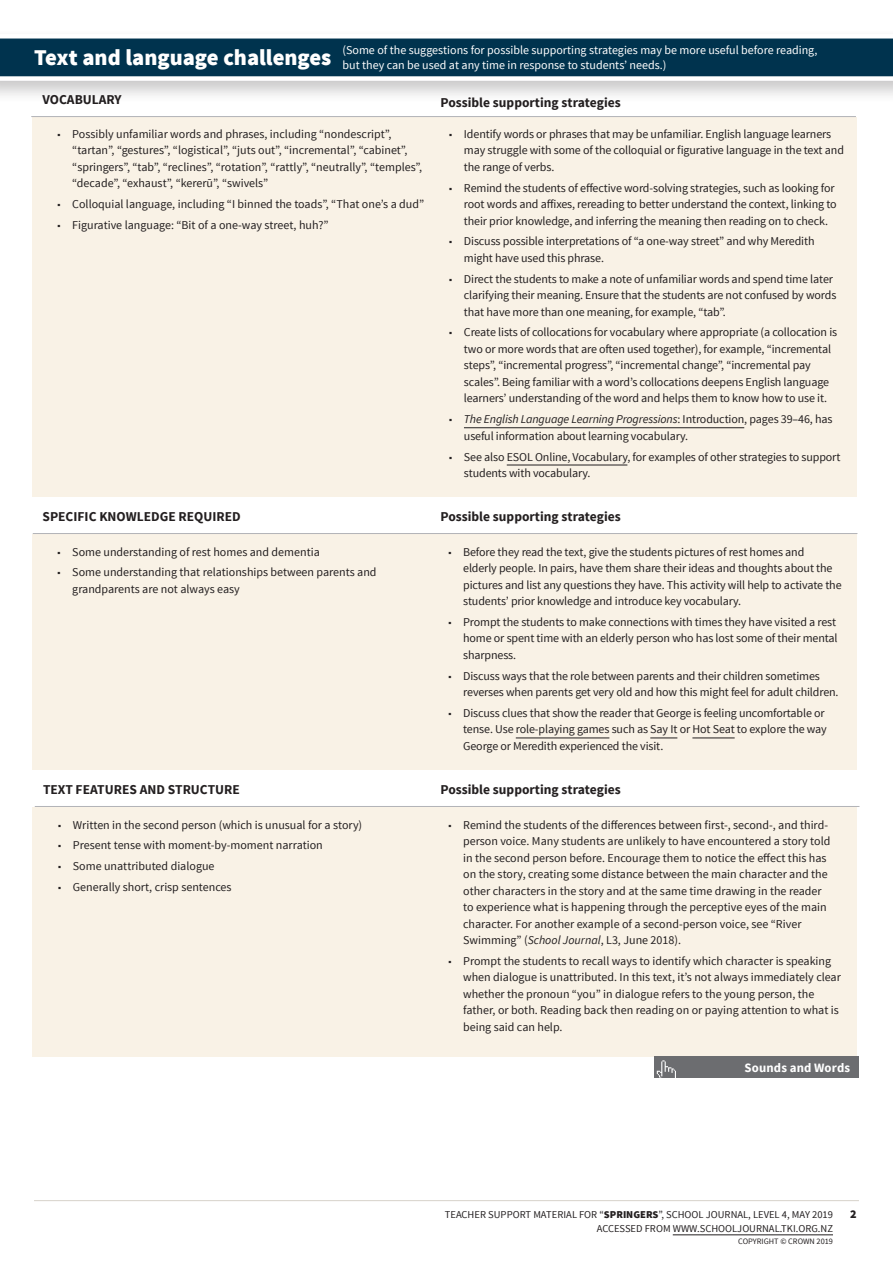
<style>
.page{position:relative;width:893px;height:1263px;background:#fff}
.page>*{position:absolute;margin:0;border:0;box-sizing:border-box;transform-origin:0 0}
.t1{font:900 22.5px "Source Sans Pro";color:#fff}
.t2{font:700 13.5px "Source Sans Pro";color:#231f20}
.t3{font:700 12.75px "Source Sans Pro";letter-spacing:.015em;color:#fff}
.t4{font:12px/16.5px "Source Sans Pro";letter-spacing:-.01em;color:#231f20}
.title_strap_title_4{font:12px/15px "Source Sans Pro";color:#fff}
.t5{font:900 12px "Source Sans Pro";color:#231f20}
.t6{font:10.5px/13.5px "Source Sans Pro";color:#231f20;text-align:right}
.t7{font:8.25px "Source Sans Pro";color:#231f20}
.s1{font-style:italic}
.s2{font-weight:900}
</style>
<div class="page">
<div style="left:32px;top:64px;width:825px;height:993px;background:#f9f2e6"></div>
<div style="left:31px;top:81px;width:827px;height:36px;background:#fff"></div>
<hr style="left:31px;top:116px;width:825px;height:1px;background:#b2b3b7">
<div style="left:33px;top:498px;width:826px;height:36px;background:#fff"></div>
<hr style="left:33px;top:533px;width:824px;height:1px;background:#b2b3b7">
<div style="left:32px;top:771px;width:826px;height:36px;background:#fff"></div>
<hr style="left:35px;top:806px;width:824px;height:1px;background:#b2b3b7">
<div style="left:671px;top:1057px;width:188px;height:21px;background:#6c6d70"></div>
<div style="left:655px;top:1057px;width:26px;height:21px;background:#6c6d70"></div>
<svg style="left:657px;top:1060px;width:19px;height:18px"></svg>
<hr style="left:34px;top:1200px;width:825px;height:1px;background:#d7d2ca">
<hr style="left:673px;top:1234px;width:160px;height:1px;background:#231f20">
<hr style="left:464px;top:427px;width:280px;height:1px;background:#231f20">
<hr style="left:507px;top:465px;width:120px;height:1px;background:#231f20">
<hr style="left:516px;top:737px;width:93px;height:1px;background:#231f20">
<svg style="left:650px;top:737px;width:27px;height:1px"></svg>
<hr style="left:692px;top:737px;width:43px;height:1px;background:#231f20">
<div style="left:0;top:28px;width:893px;height:75px;background:#231f20;opacity:.25"></div>
<svg style="left:0;top:34px;width:893px;height:47px;background:#315a70"></svg>
<h2 class="t1" style="left:34px;top:43px;width:299px">Text and language challenges</h2>
<p class="title_strap_title_4" style="left:342px;top:43px;width:476px">(Some of the suggestions for possible supporting strategies may be more useful before reading, but they can be used at any time in response to students’ needs.)</p>
<h5 class="t2" style="left:43px;top:91px;width:81px">VOCABULARY</h5>
<h5 class="t2" style="left:441px;top:93px;width:182px">Possible supporting strategies</h5>
<p class="t4" style="left:72px;top:126px;width:351px;text-indent:-17px">▪ Possibly unfamiliar words and phrases, including “nondescript”, “tartan”, “gestures”, “logistical”, “juts out”, “incremental”, “cabinet”, “springers”, “tab”, “reclines”, “rotation”, “rattly”, “neutrally”, “temples”, “decade”, “exhaust”, “kererū”, “swivels”</p>
<p class="t4" style="left:55px;top:196px;width:370px">▪ Colloquial language, including “I binned the toads”, “That one’s a dud”</p>
<p class="t4" style="left:55px;top:217px;width:275px">▪ Figurative language: “Bit of a one-way street, huh?”</p>
<p class="t4" style="left:464px;top:126px;width:382px;text-indent:-17px">▪ Identify words or phrases that may be unfamiliar. English language learners may struggle with some of the colloquial or figurative language in the text and the range of verbs.</p>
<p class="t4" style="left:464px;top:180px;width:374px;text-indent:-17px">▪ Remind the students of effective word-solving strategies, such as looking for root words and affixes, rereading to better understand the context, linking to their prior knowledge, and inferring the meaning then reading on to check.</p>
<p class="t4" style="left:464px;top:233px;width:352px;text-indent:-17px">▪ Discuss possible interpretations of “a one-way street” and why Meredith might have used this phrase.</p>
<p class="t4" style="left:464px;top:271px;width:374px;text-indent:-17px">▪ Direct the students to make a note of unfamiliar words and spend time later clarifying their meaning. Ensure that the students are not confused by words that have more than one meaning, for example, “tab”.</p>
<p class="t4" style="left:464px;top:324px;width:375px;text-indent:-17px">▪ Create lists of collocations for vocabulary where appropriate (a collocation is two or more words that are often used together), for example, “incremental steps”, “incremental progress”, “incremental change”, “incremental pay scales”. Being familiar with a word’s collocations deepens English language learners’ understanding of the word and helps them to know how to use it.</p>
<p class="t4" style="left:464px;top:411px;width:370px;text-indent:-17px">▪ <span class="s1">The English Language Learning Progressions</span>: Introduction, pages 39–46, has useful information about learning vocabulary.</p>
<p class="t4" style="left:464px;top:448px;width:378px;text-indent:-17px">▪ See also ESOL Online, Vocabulary, for examples of other strategies to support students with vocabulary.</p>
<h5 class="t2" style="left:43px;top:508px;width:200px">SPECIFIC KNOWLEDGE REQUIRED</h5>
<h5 class="t2" style="left:441px;top:508px;width:182px">Possible supporting strategies</h5>
<p class="t4" style="left:55px;top:544px;width:266px">▪ Some understanding of rest homes and dementia</p>
<p class="t4" style="left:72px;top:564px;width:306px;text-indent:-17px">▪ Some understanding that relationships between parents and grandparents are not always easy</p>
<p class="t4" style="left:463px;top:544px;width:380px;text-indent:-17px">▪ Before they read the text, give the students pictures of rest homes and<br>elderly people. In pairs, have them share their ideas and thoughts about the pictures and list any questions they have. This activity will help to activate the students’ prior knowledge and introduce key vocabulary.</p>
<p class="t4" style="left:463px;top:614px;width:376px;text-indent:-17px">▪ Prompt the students to make connections with times they have visited a rest home or spent time with an elderly person who has lost some of their mental sharpness.</p>
<p class="t4" style="left:463px;top:668px;width:377px;text-indent:-17px">▪ Discuss ways that the role between parents and their children sometimes reverses when parents get very old and how this might feel for adult children.</p>
<p class="t4" style="left:463px;top:705px;width:365px;text-indent:-17px">▪ Discuss clues that show the reader that George is feeling uncomfortable or tense. Use role-playing games such as Say It or Hot Seat to explore the way<br>George or Meredith experienced the visit.</p>
<h5 class="t2" style="left:43px;top:781px;width:198px">TEXT FEATURES AND STRUCTURE</h5>
<h5 class="t2" style="left:441px;top:781px;width:182px">Possible supporting strategies</h5>
<p class="t4" style="left:56px;top:816px;width:308px">▪ Written in the second person (which is unusual for a story)</p>
<p class="t4" style="left:56px;top:837px;width:269px">▪ Present tense with moment-by-moment narration</p>
<p class="t4" style="left:56px;top:858px;width:160px">▪ Some unattributed dialogue</p>
<p class="t4" style="left:56px;top:879px;width:177px">▪ Generally short, crisp sentences</p>
<p class="t4" style="left:463px;top:816px;width:369px;text-indent:-17px">▪ Remind the students of the differences between first-, second-, and third&shy;person voice. Many students are unlikely to have encountered a story told in the second person before. Encourage them to notice the effect this has on the story, creating some distance between the main character and the other characters in the story and at the same time drawing in the reader to experience what is happening through the perceptive eyes of the main character. For another example of a second-person voice, see “River Swimming” (<span class="s1">School Journal</span>, L3, June 2018).</p>
<p class="t4" style="left:463px;top:953px;width:379px;text-indent:-17px">▪ Prompt the students to recall ways to identify which character is speaking when dialogue is unattributed. In this text, it’s not always immediately clear whether the pronoun “you” in dialogue refers to the young person, the father, or both. Reading back then reading on or paying attention to what is being said can help.</p>
<p class="t3" style="left:744px;top:1060px;width:107px">Sounds and Words</p>
<p class="t6" style="left:445px;top:1208px;width:390px">TEACHER SUPPORT MATERIAL FOR “<span class="s2">SPRINGERS</span>”, SCHOOL JOURNAL, LEVEL 4, MAY 2019<br>ACCESSED FROM WWW.SCHOOLJOURNAL.TKI.ORG.NZ</p>
<p class="t7" style="left:738px;top:1236px;width:96px">COPYRIGHT © CROWN 2019</p>
<p class="t5" style="left:850px;top:1206px;width:8px">2</p>
</div>
